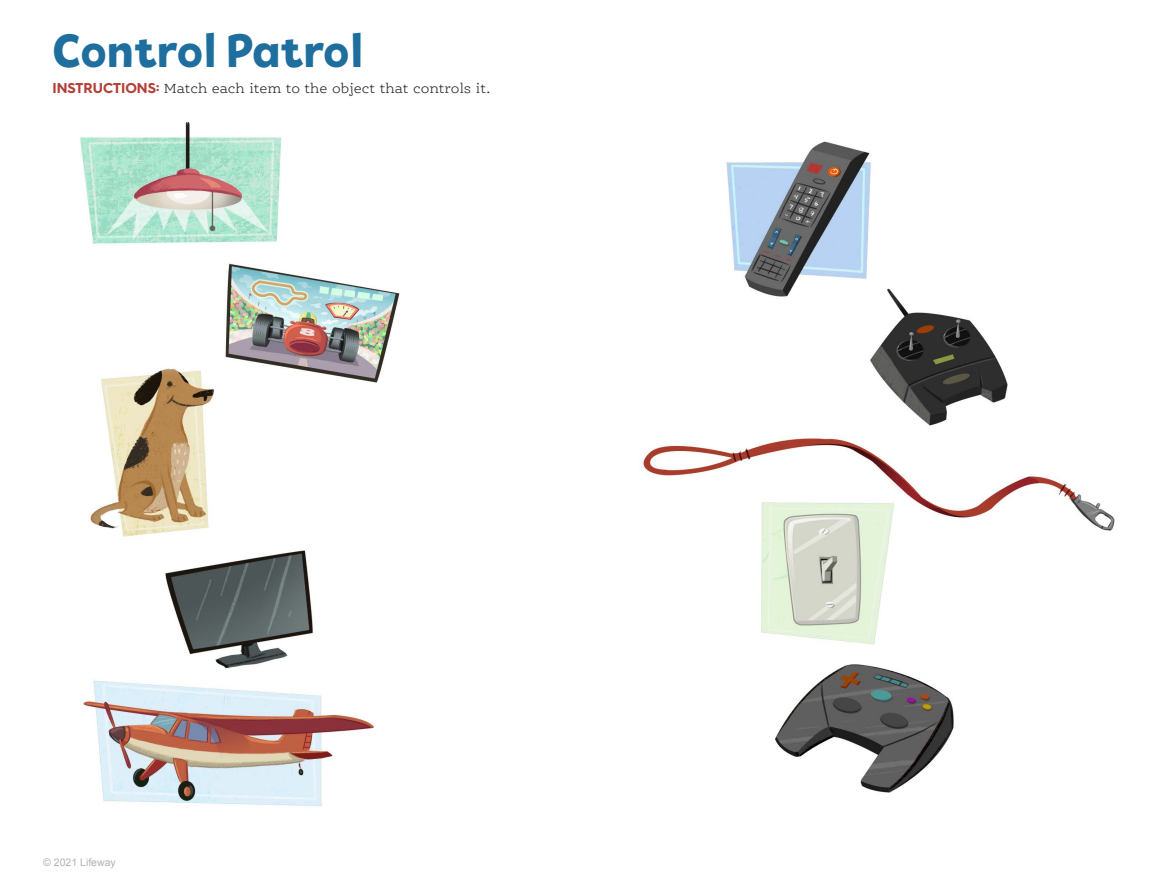
<style>
.page{position:relative;width:1175px;height:878px;background:#fff}
.page>*{position:absolute;margin:0;border:0;box-sizing:border-box;transform-origin:0 0}
.t1{font:800 48px "Tobi Pro";letter-spacing:.01em;color:#1e6e9e}
.Instructions{font:300 14.25px "Ernestine Pro";color:#292829}
.t2{font:10.5px "Arial";color:#b2b2b2}
.s1{font-family:"Hurme Geometric Sans 4";font-weight:700;color:#b33f36}
</style>
<div class="page">
<img style="left:80px;top:121px;width:1035px;height:686px">
<p class="t1" style="left:52px;top:19px;width:312px">Control Patrol</p>
<p class="Instructions" style="left:52px;top:80px;width:439px"><span class="s1">INSTRUCTIONS:</span> Match each item to the object that controls it.</p>
<p class="t2" style="left:43px;top:855px;width:74px">© 2021 Lifeway</p>
</div>
